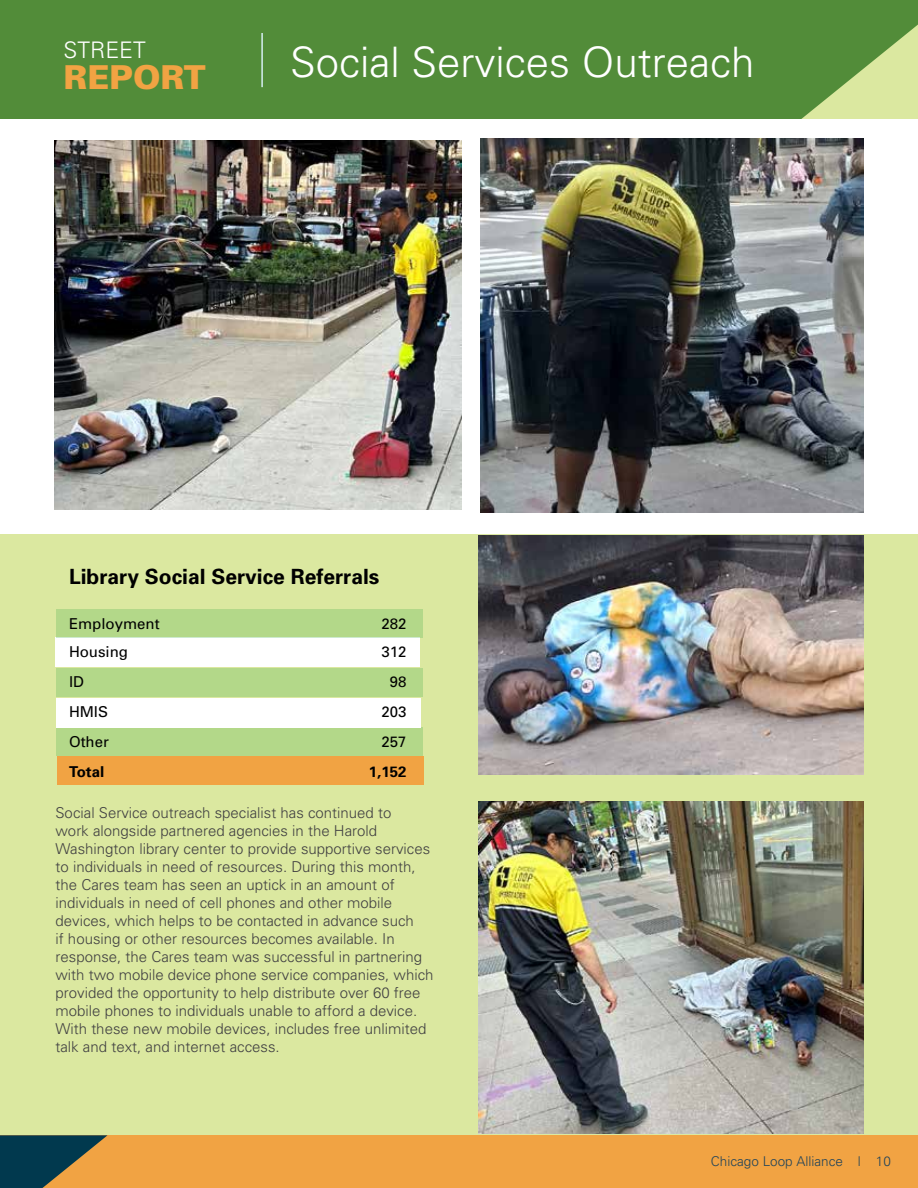
<style>
.page{position:relative;width:918px;height:1188px;background:#fff}
.page>*{position:absolute;margin:0;border:0;box-sizing:border-box;transform-origin:0 0}
.t1{font:300 42px "Univers";color:#fff}
.t2{font:900 33px "Univers";color:#f1a343}
.t3{font:300 22.8px "Univers";color:#fff}
.t4{font:700 21px "Univers";color:#000}
.t5{font:300 15px/18px "Univers";color:#414042}
.t6{font:15px "Univers";color:#000}
.t7{font:700 15px "Univers";color:#000}
.t8{font:300 13.5px "Univers";color:#224459}
</style>
<div class="page">
<div style="left:0;top:0;width:918px;height:1177px;background:#dbe8a0"></div>
<div style="left:0;top:1135px;width:918px;height:53px;background:#f1a343"></div>
<svg style="left:0;top:1135px;width:108px;height:53px"></svg>
<div style="left:0;top:0;width:918px;height:119px;background:#528c39"></div>
<svg style="left:801px;top:25px;width:117px;height:94px"></svg>
<hr style="left:261px;top:33px;width:2px;height:54px;background:#d5eef2">
<div style="left:0;top:119px;width:918px;height:415px;background:#fff"></div>
<div style="left:56px;top:638px;width:364px;height:29px;background:#fff"></div>
<div style="left:56px;top:609px;width:367px;height:29px;background:#b3d889"></div>
<div style="left:56px;top:669px;width:367px;height:28px;background:#b3d889"></div>
<div style="left:56px;top:728px;width:367px;height:28px;background:#b3d889"></div>
<div style="left:57px;top:756px;width:366px;height:29px;background:#f1a343"></div>
<div style="left:56px;top:698px;width:365px;height:29px;background:#fff"></div>
<img style="left:478px;top:536px;width:386px;height:238px">
<img style="left:54px;top:141px;width:407px;height:369px">
<img style="left:478px;top:801px;width:386px;height:333px">
<img style="left:481px;top:138px;width:383px;height:375px">
<h3 class="t3" style="left:64px;top:36px;width:84px">STREET</h3>
<h2 class="t2" style="left:64px;top:57px;width:144px">REPORT</h2>
<h1 class="t1" style="left:290px;top:36px;width:466px">Social Services Outreach</h1>
<h3 class="t4" style="left:69px;top:563px;width:312px">Library Social Service Referrals</h3>
<p class="t6" style="left:69px;top:614px;width:92px">Employment</p>
<p class="t6" style="left:381px;top:614px;width:27px">282</p>
<p class="t6" style="left:69px;top:643px;width:61px">Housing</p>
<p class="t6" style="left:381px;top:643px;width:27px">312</p>
<p class="t6" style="left:69px;top:673px;width:16px">ID</p>
<p class="t6" style="left:390px;top:673px;width:18px">98</p>
<p class="t6" style="left:69px;top:703px;width:41px">HMIS</p>
<p class="t6" style="left:381px;top:703px;width:27px">203</p>
<p class="t6" style="left:69px;top:733px;width:42px">Other</p>
<p class="t6" style="left:381px;top:733px;width:27px">257</p>
<p class="t7" style="left:69px;top:762px;width:37px">Total</p>
<p class="t7" style="left:369px;top:762px;width:39px">1,152</p>
<p class="t5" style="left:56px;top:804px;width:380px">Social Service outreach specialist has continued to<br>work alongside partnered agencies in the Harold Washington library center to provide supportive services to individuals in need of resources. During this month, the Cares team has seen an uptick in an amount of individuals in need of cell phones and other mobile devices, which helps to be contacted in advance such<br>if housing or other resources becomes available. In response, the Cares team was successful in partnering with two mobile device phone service companies, which provided the opportunity to help distribute over 60 free mobile phones to individuals unable to afford a device.<br>With these new mobile devices, includes free unlimited talk and text, and internet access.</p>
<p class="t8" style="left:711px;top:1153px;width:182px">Chicago Loop Alliance | 10</p>
</div>
